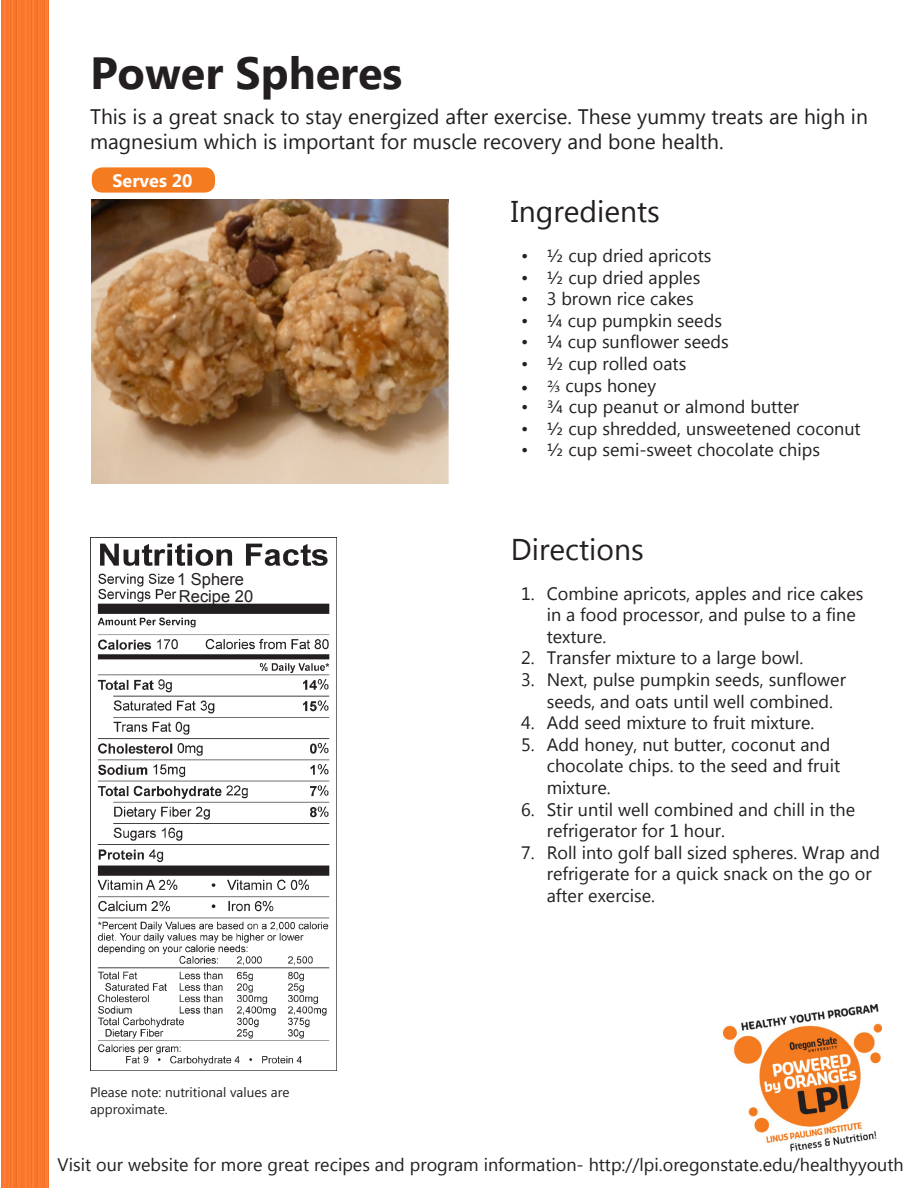
<style>
.page{position:relative;width:918px;height:1188px;background:#fff}
.page>*{position:absolute;margin:0;border:0;box-sizing:border-box;transform-origin:0 0}
.t1{font:700 45px "Microsoft New Tai Lue";color:#231f20}
.Subtitle{font:30px "Microsoft New Tai Lue";color:#231f20}
.t2{font:21px/25.2px "Microsoft New Tai Lue";color:#231f20}
.Ingredients_List{font:18px/21.6px "Microsoft New Tai Lue";color:#231f20}
.t3{font:700 18px "Microsoft New Tai Lue";color:#fff}
.t4{font:16.5px "Arial";color:#231f20}
.t5{font:13.5px/16.2px "Microsoft New Tai Lue";color:#231f20}
.s1{font-family:"Minion Pro"}
</style>
<div class="page">
<img style="left:90px;top:537px;width:247px;height:534px">
<img style="left:2px;top:0;width:47px;height:1188px">
<div style="left:92px;top:167px;width:123px;height:26px;background:#f47b20;border-radius:10px"></div>
<img style="left:724px;top:1005px;width:158px;height:147px">
<img style="left:92px;top:200px;width:357px;height:283px">
<div style="left:179px;top:590px;width:81px;height:12px;background:#fff"></div>
<div style="left:177px;top:573px;width:72px;height:15px;background:#fff"></div>
<p class="t1" style="left:90px;top:47px;width:314px">Power Spheres</p>
<p class="t2" style="left:90px;top:105px;width:779px">This is a great snack to stay energized after exercise. These yummy treats are high in magnesium which is important for muscle recovery and bone health.</p>
<p class="t3" style="left:113px;top:170px;width:82px">Serves 20</p>
<p class="t4" style="left:177px;top:569px;width:68px">1 Sphere</p>
<p class="t4" style="left:179px;top:585px;width:76px">Recipe 20</p>
<p class="t5" style="left:90px;top:1086px;width:201px">Please note: nutritional values are approximate.</p>
<p class="Subtitle" style="left:511px;top:195px;width:151px">Ingredients</p>
<p class="Ingredients_List" style="left:521px;top:246px;width:192px">• ½ cup dried apricots</p>
<p class="Ingredients_List" style="left:521px;top:268px;width:181px">• ½ cup dried apples</p>
<p class="Ingredients_List" style="left:521px;top:289px;width:174px">• 3 brown rice cakes</p>
<p class="Ingredients_List" style="left:521px;top:311px;width:202px">• ¼ cup pumpkin seeds</p>
<p class="Ingredients_List" style="left:521px;top:333px;width:209px">• ¼ cup sunflower seeds</p>
<p class="Ingredients_List" style="left:521px;top:354px;width:167px">• ½ cup rolled oats</p>
<p class="Ingredients_List" style="left:521px;top:376px;width:136px"><span class="s1">• 2/3</span> cups honey</p>
<p class="Ingredients_List" style="left:521px;top:397px;width:279px">• ¾ cup peanut or almond butter</p>
<p class="Ingredients_List" style="left:521px;top:419px;width:341px">• ½ cup shredded, unsweetened coconut</p>
<p class="Ingredients_List" style="left:521px;top:441px;width:300px">• ½ cup semi-sweet chocolate chips</p>
<p class="Subtitle" style="left:511px;top:532px;width:134px">Directions</p>
<p class="Ingredients_List" style="left:547px;top:584px;width:318px;text-indent:-26px">1. Combine apricots, apples and rice cakes in a food processor, and pulse to a fine texture.</p>
<p class="Ingredients_List" style="left:521px;top:649px;width:284px">2. Transfer mixture to a large bowl.</p>
<p class="Ingredients_List" style="left:547px;top:670px;width:301px;text-indent:-26px">3. Next, pulse pumpkin seeds, sunflower seeds, and oats until well combined.</p>
<p class="Ingredients_List" style="left:521px;top:713px;width:295px">4. Add seed mixture to fruit mixture.</p>
<p class="Ingredients_List" style="left:547px;top:735px;width:295px;text-indent:-26px">5. Add honey, nut butter, coconut and chocolate chips. to the seed and fruit mixture.</p>
<p class="Ingredients_List" style="left:547px;top:800px;width:310px;text-indent:-26px">6. Stir until well combined and chill in the refrigerator for 1 hour.</p>
<p class="Ingredients_List" style="left:547px;top:843px;width:335px;text-indent:-26px">7. Roll into golf ball sized spheres. Wrap and refrigerate for a quick snack on the go or after exercise.</p>
<p class="Ingredients_List" style="left:58px;top:1155px;width:848px">Visit our website for more great recipes and program information- http://lpi.oregonstate.edu/healthyyouth</p>
</div>
